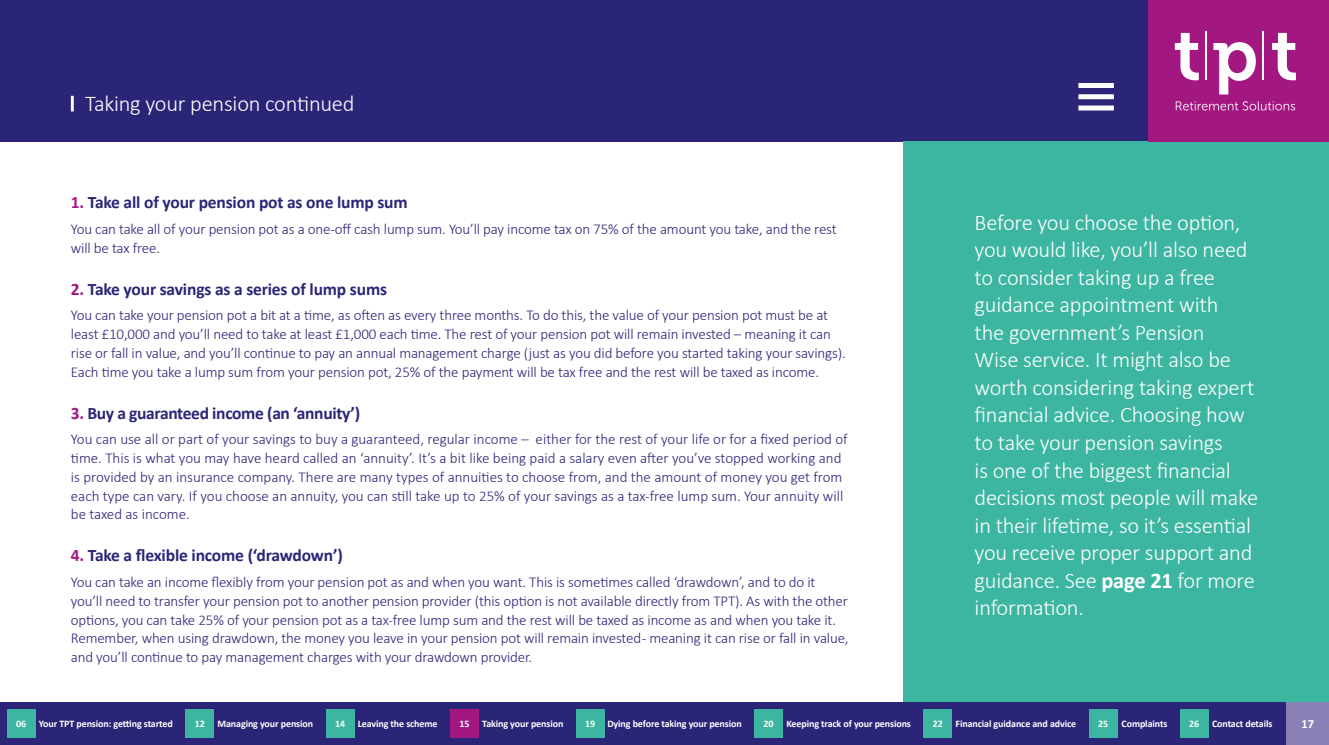
<style>
.page{position:relative;width:1329px;height:745px;background:#fff}
.page>*{position:absolute;margin:0;border:0;box-sizing:border-box;transform-origin:0 0}
.t1{font:300 22.5px/27.5px "Calibri";letter-spacing:-.01em;color:#fff}
.t2{font:700 17.5px "Calibri";letter-spacing:-.01em;color:#2b2577}
.t3{font:300 15px/18.8px "Calibri";letter-spacing:-.01em;color:#2b2577}
.t4{font:700 12.5px "Calibri";color:#fff}
.t5{font:700 10px "Calibri";letter-spacing:-.01em;color:#fff}
.s1{color:#a31781}
.s2{font-weight:700}
</style>
<div class="page">
<div style="left:0;top:0;width:1148px;height:142px;background:#2b2577"></div>
<hr style="left:71px;top:96px;width:3px;height:15px;background:#fff">
<div style="left:904px;top:142px;width:425px;height:602px;background:#3cb5a1"></div>
<div style="left:1148px;top:0;width:181px;height:142px;background:#a31781"></div>
<svg style="left:1176px;top:101px;width:119px;height:9px"></svg>
<svg style="left:1175px;top:33px;width:24px;height:47px"></svg>
<svg style="left:1272px;top:33px;width:24px;height:47px"></svg>
<svg style="left:1213px;top:42px;width:43px;height:52px"></svg>
<hr style="left:1205px;top:31px;width:1px;height:49px;background:#fff">
<hr style="left:1262px;top:31px;width:1px;height:49px;background:#fff">
<div style="left:1078px;top:83px;width:36px;height:5px;background:#fff"></div>
<div style="left:1078px;top:94px;width:36px;height:5px;background:#fff"></div>
<div style="left:1078px;top:105px;width:36px;height:5px;background:#fff"></div>
<div style="left:0;top:702px;width:1307px;height:42px;background:#2b2577"></div>
<div style="left:7px;top:709px;width:28px;height:28px;background:#3cb5a1"></div>
<div style="left:186px;top:709px;width:28px;height:28px;background:#3cb5a1"></div>
<div style="left:326px;top:709px;width:28px;height:28px;background:#3cb5a1"></div>
<div style="left:450px;top:709px;width:29px;height:28px;background:#a31781"></div>
<div style="left:576px;top:709px;width:28px;height:28px;background:#3cb5a1"></div>
<div style="left:754px;top:709px;width:29px;height:28px;background:#3cb5a1"></div>
<div style="left:924px;top:709px;width:28px;height:28px;background:#3cb5a1"></div>
<div style="left:1089px;top:709px;width:28px;height:28px;background:#3cb5a1"></div>
<div style="left:1180px;top:709px;width:28px;height:28px;background:#3cb5a1"></div>
<div style="left:1286px;top:702px;width:43px;height:42px;background:#8a80b5"></div>
<h1 class="t1" style="left:85px;top:89px;width:271px">Taking your pension continued</h1>
<p class="t2" style="left:71px;top:190px;width:338px"><span class="s1">1.</span> Take all of your pension pot as one lump sum</p>
<p class="t3" style="left:71px;top:219px;width:767px">You can take all of your pension pot as a one-off cash lump sum. You’ll pay income tax on 75% of the amount you take, and the rest will be tax free.</p>
<p class="t2" style="left:71px;top:276px;width:318px"><span class="s1">2.</span> Take your savings as a series of lump sums</p>
<p class="t3" style="left:71px;top:306px;width:776px">You can take your pension pot a bit at a time, as often as every three months. To do this, the value of your pension pot must be at least £10,000 and you’ll need to take at least £1,000 each time. The rest of your pension pot will remain invested – meaning it can rise or fall in value, and you’ll continue to pay an annual management charge (just as you did before you started taking your savings).<br>Each time you take a lump sum from your pension pot, 25% of the payment will be tax free and the rest will be taxed as income.</p>
<p class="t2" style="left:71px;top:400px;width:291px"><span class="s1">3.</span> Buy a guaranteed income (an ‘annuity’)</p>
<p class="t3" style="left:71px;top:429px;width:778px">You can use all or part of your savings to buy a guaranteed, regular income – either for the rest of your life or for a fixed period of time. This is what you may have heard called an ‘annuity’. It’s a bit like being paid a salary even after you’ve stopped working and is provided by an insurance company. There are many types of annuities to choose from, and the amount of money you get from each type can vary. If you choose an annuity, you can still take up to 25% of your savings as a tax-free lump sum. Your annuity will be taxed as income.</p>
<p class="t2" style="left:71px;top:542px;width:273px"><span class="s1">4.</span> Take a flexible income (‘drawdown’)</p>
<p class="t3" style="left:71px;top:572px;width:779px">You can take an income flexibly from your pension pot as and when you want. This is sometimes called ‘drawdown’, and to do it you’ll need to transfer your pension pot to another pension provider (this option is not available directly from TPT). As with the other options, you can take 25% of your pension pot as a tax-free lump sum and the rest will be taxed as income as and when you take it.<br>Remember, when using drawdown, the money you leave in your pension pot will remain invested - meaning it can rise or fall in value, and you’ll continue to pay management charges with your drawdown provider.</p>
<p class="t1" style="left:974px;top:208px;width:285px">Before you choose the option, you would like, you’ll also need to consider taking up a free guidance appointment with<br>the government’s Pension<br>Wise service. It might also be worth considering taking expert financial advice. Choosing how to take your pension savings<br>is one of the biggest financial decisions most people will make in their lifetime, so it’s essential you receive proper support and guidance. See <span class="s2">page 21</span> for more information.</p>
<p class="t5" style="left:16px;top:716px;width:12px">06</p>
<p class="t5" style="left:39px;top:716px;width:135px">Your TPT pension: getting started</p>
<p class="t5" style="left:195px;top:716px;width:12px">12</p>
<p class="t5" style="left:217px;top:716px;width:97px">Managing your pension</p>
<p class="t5" style="left:335px;top:716px;width:12px">14</p>
<p class="t5" style="left:358px;top:716px;width:81px">Leaving the scheme</p>
<p class="t5" style="left:459px;top:716px;width:12px">15</p>
<p class="t5" style="left:482px;top:716px;width:83px">Taking your pension</p>
<p class="t5" style="left:585px;top:716px;width:158px">19 Dying before taking your pension</p>
<p class="t5" style="left:763px;top:716px;width:12px">20</p>
<p class="t5" style="left:786px;top:716px;width:126px">Keeping track of your pensions</p>
<p class="t5" style="left:933px;top:716px;width:12px">22</p>
<p class="t5" style="left:955px;top:716px;width:122px">Financial guidance and advice</p>
<p class="t5" style="left:1098px;top:716px;width:12px">25</p>
<p class="t5" style="left:1121px;top:716px;width:47px">Complaints</p>
<p class="t5" style="left:1189px;top:716px;width:12px">26</p>
<p class="t5" style="left:1212px;top:716px;width:62px">Contact details</p>
<p class="t4" style="left:1301px;top:715px;width:14px">17</p>
</div>
